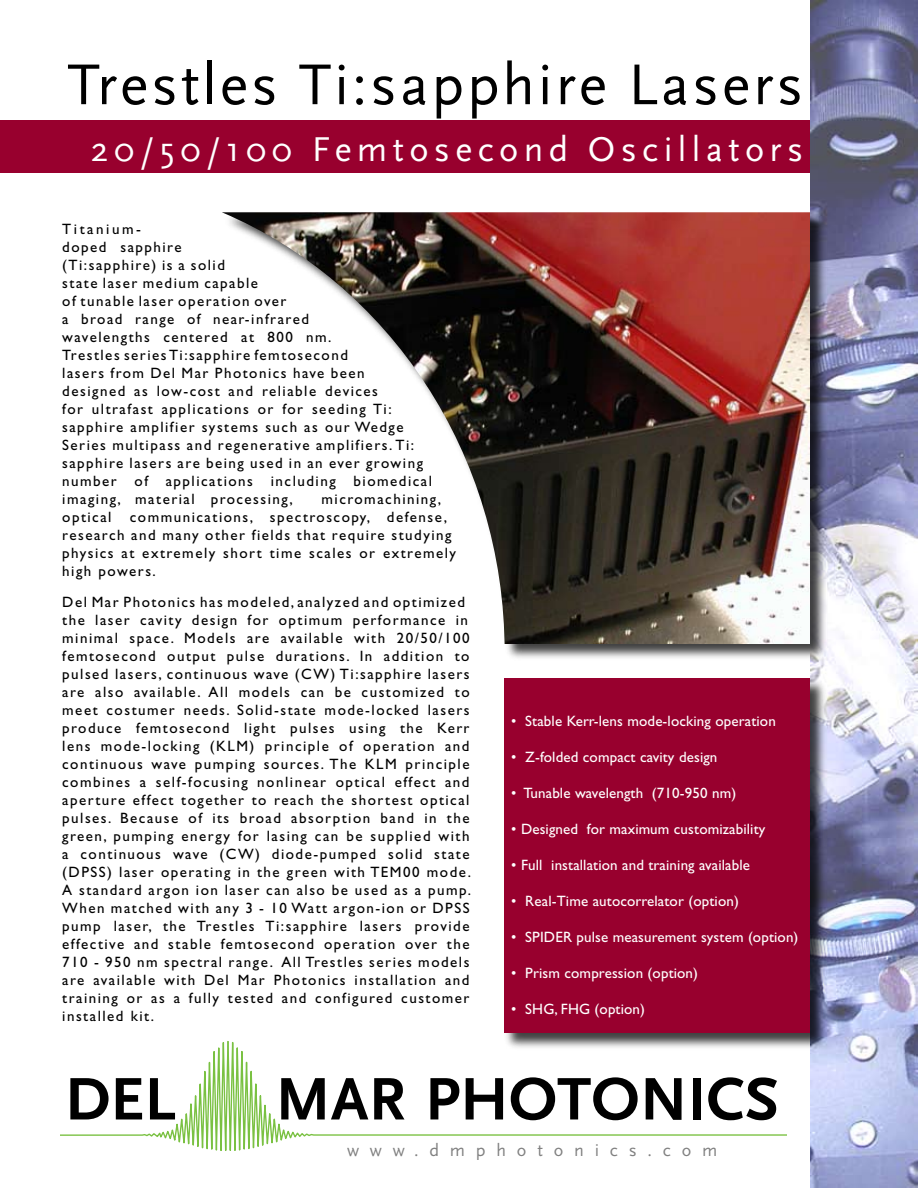
<style>
.page{position:relative;width:918px;height:1188px;background:#fff}
.page>*{position:absolute;margin:0;border:0;box-sizing:border-box;transform-origin:0 0}
.t1{font:700 62.7px "Scala Sans";color:#000}
.t2{font:60px "Scala Sans";letter-spacing:.05em;color:#000}
.t3{font:36px "Scala Sans";letter-spacing:.15em;color:#fff}
.t4{font:18px "Scala Sans";letter-spacing:.6em;color:#000}
.t5{font:15px/18px "Gill Sans";letter-spacing:.1em;color:#000}
.t6{font:15px "Gill Sans";letter-spacing:.01em;color:#fff}
</style>
<div class="page">
<img style="left:810px;top:0;width:108px;height:1188px">
<div style="left:0;top:120px;width:810px;height:53px;background:#98002e"></div>
<div style="left:224px;top:212px;width:604px;height:450px;background:#000;opacity:.75"></div>
<img style="left:222px;top:212px;width:588px;height:432px">
<div style="left:504px;top:677px;width:324px;height:374px;background:#000;opacity:.75"></div>
<div style="left:505px;top:679px;width:305px;height:354px;background:#98002e"></div>
<svg style="left:229px;top:1041px;width:557px;height:110px"></svg>
<svg style="left:60px;top:1041px;width:169px;height:110px"></svg>
<h2 class="t2" style="left:68px;top:52px;width:737px">Trestles Ti:sapphire Lasers</h2>
<h3 class="t3" style="left:91px;top:130px;width:714px">20/50/100 Femtosecond Oscillators</h3>
<p class="t5" style="left:62px;top:220px;width:371px">Titanium-<br>doped sapphire<br>(Ti:sapphire) is a solid<br>state laser medium capable<br>of tunable laser operation over<br>a broad range of near-infrared<br>wavelengths centered at 800 nm.<br>Trestles series Ti:sapphire femtosecond<br>lasers from Del Mar Photonics have been<br>designed as low-cost and reliable devices<br>for ultrafast applications or for seeding Ti: sapphire amplifier systems such as our Wedge Series multipass and regenerative amplifiers. Ti: sapphire lasers are being used in an ever growing number of applications including biomedical imaging, material processing,</p>
<p class="t5" style="left:62px;top:490px;width:395px;text-indent:259px">micromachining, optical communications, spectroscopy, defense, research and many other fields that require studying physics at extremely short time scales or extremely high powers.</p>
<p class="t5" style="left:62px;top:593px;width:410px">Del Mar Photonics has modeled, analyzed and optimized the laser cavity design for optimum performance in minimal space. Models are available with 20/50/100 femtosecond output pulse durations. In addition to pulsed lasers, continuous wave (CW) Ti:sapphire lasers are also available. All models can be customized to meet costumer needs. Solid-state mode-locked lasers produce femtosecond light pulses using the Kerr lens mode-locking (KLM) principle of operation and continuous wave pumping sources. The KLM principle combines a self-focusing nonlinear optical effect and aperture effect together to reach the shortest optical pulses. Because of its broad absorption band in the green, pumping energy for lasing can be supplied with a continuous wave (CW) diode-pumped solid state (DPSS) laser operating in the green with TEM00 mode.<br>A standard argon ion laser can also be used as a pump.<br>When matched with any 3 - 10 Watt argon-ion or DPSS pump laser, the Trestles Ti:sapphire lasers provide effective and stable femtosecond operation over the 710 - 950 nm spectral range. All Trestles series models are available with Del Mar Photonics installation and training or as a fully tested and configured customer installed kit.</p>
<p class="t6" style="left:511px;top:712px;width:266px">• Stable Kerr-lens mode-locking operation</p>
<p class="t6" style="left:511px;top:748px;width:208px">• Z-folded compact cavity design</p>
<p class="t6" style="left:511px;top:784px;width:226px">• Tunable wavelength (710-950 nm)</p>
<p class="t6" style="left:511px;top:820px;width:256px">• Designed for maximum customizability</p>
<p class="t6" style="left:511px;top:856px;width:240px">• Full installation and training available</p>
<p class="t6" style="left:511px;top:892px;width:229px">• Real-Time autocorrelator (option)</p>
<p class="t6" style="left:511px;top:928px;width:289px">• SPIDER pulse measurement system (option)</p>
<p class="t6" style="left:511px;top:964px;width:188px">• Prism compression (option)</p>
<p class="t6" style="left:511px;top:1000px;width:135px">• SHG, FHG (option)</p>
<h1 class="t1" style="left:65px;top:1065px;width:112px">DEL</h1>
<h1 class="t1" style="left:275px;top:1065px;width:505px">MAR PHOTONICS</h1>
<p class="t4" style="left:347px;top:1140px;width:372px">www.dmphotonics.com</p>
</div>
